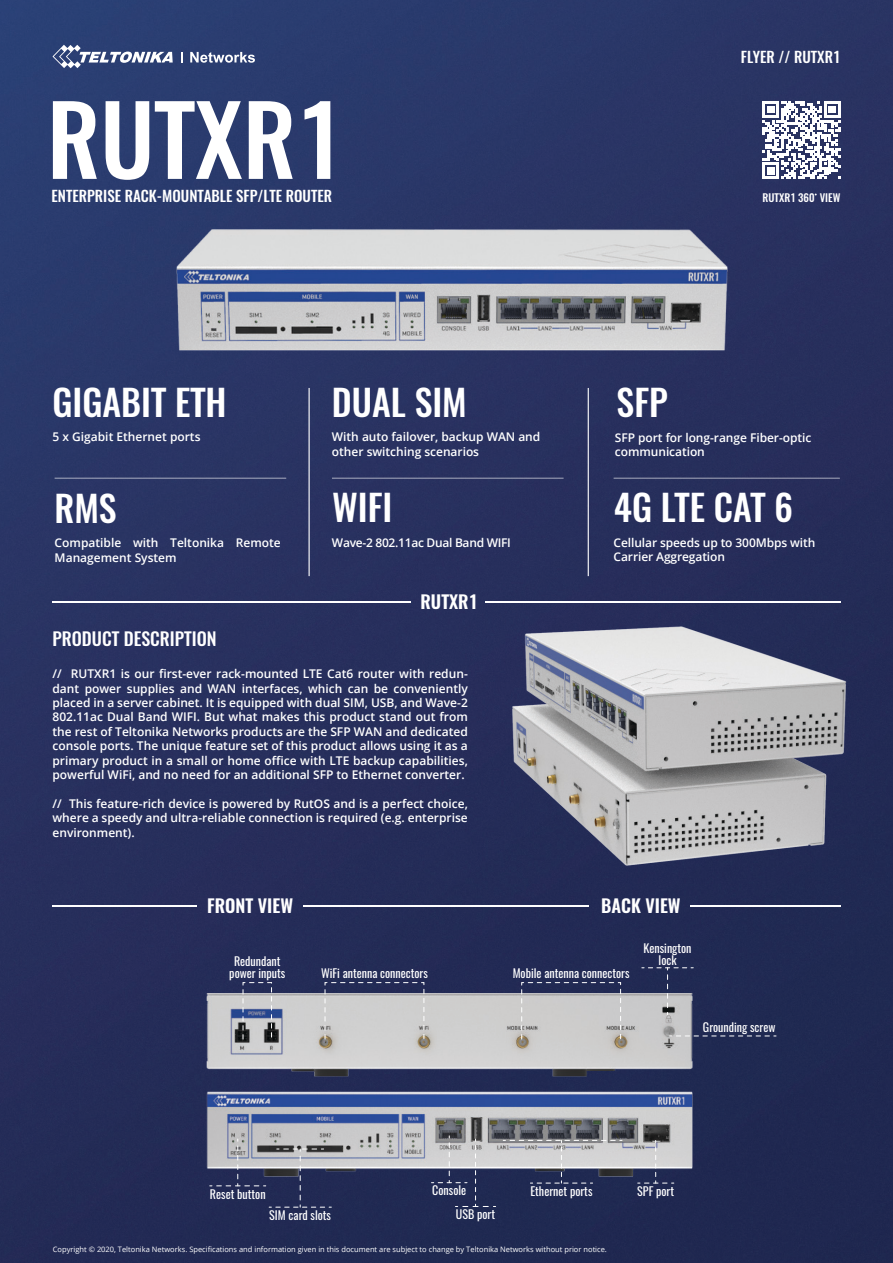
<style>
.page{position:relative;width:893px;height:1263px;background:#fff}
.page>*{position:absolute;margin:0;border:0;box-sizing:border-box;transform-origin:0 0}
.t1{font:500 96px "Oswald";color:#fff}
.t2{font:500 36px "Oswald";color:#fff}
.t3{font:600 18px "Oswald";color:#fff}
.t4{font:500 18px "Oswald";color:#fff}
.t5{font:500 15px "Oswald";color:#fff}
.t6{font:600 12px/14.4px "Open Sans";color:#fff}
.t7{font:12px/12px "Oswald";color:#fff;text-align:center}
.t8{font:600 12px "Open Sans";letter-spacing:-.025em;color:#fff}
.t9{font:500 10.65px "Oswald";color:#fff}
.t10{font:7.5px "Open Sans";color:#fff}
</style>
<div class="page">
<img style="left:0;top:0;width:893px;height:1263px">
<hr style="left:52px;top:906px;width:145px;height:1px;background:#fff">
<svg style="left:53px;top:45px;width:120px;height:23px"></svg>
<svg style="left:181px;top:52px;width:2px;height:11px"></svg>
<svg style="left:190px;top:52px;width:65px;height:11px"></svg>
<hr style="left:588px;top:388px;width:1px;height:188px;background:#fff">
<hr style="left:309px;top:388px;width:1px;height:188px;background:#fff">
<hr style="left:332px;top:478px;width:232px;height:1px;background:#fff">
<hr style="left:55px;top:478px;width:231px;height:1px;background:#fff">
<hr style="left:614px;top:478px;width:226px;height:1px;background:#fff">
<hr style="left:52px;top:601px;width:359px;height:1px;background:#fff">
<svg style="left:763px;top:101px;width:77px;height:78px"></svg>
<img style="left:217px;top:515px;width:676px;height:521px">
<img style="left:184px;top:980px;width:529px;height:109px">
<img style="left:197px;top:1070px;width:505px;height:130px">
<img style="left:160px;top:212px;width:592px;height:159px">
<svg style="left:210px;top:1139px;width:121px;height:69px;background:#63677f"></svg>
<svg style="left:431px;top:1136px;width:65px;height:71px;background:#6d7288"></svg>
<svg style="left:503px;top:1140px;width:119px;height:44px;background:#9295a2"></svg>
<svg style="left:638px;top:1140px;width:36px;height:44px;background:#9295a4"></svg>
<svg style="left:670px;top:1035px;width:106px;height:1px"></svg>
<svg style="left:642px;top:967px;width:51px;height:47px;background:#676c83"></svg>
<div style="left:243px;top:982px;width:29px;height:57px;border:1px dashed #fff"></div>
<div style="left:325px;top:982px;width:99px;height:57px;border:1px dashed #fff"></div>
<div style="left:521px;top:982px;width:100px;height:57px;border:1px dashed #fff"></div>
<p class="t5" style="left:741px;top:46px;width:101px">FLYER // RUTXR1</p>
<h1 class="t1" style="left:47px;top:73px;width:299px">RUTXR1</h1>
<p class="t5" style="left:52px;top:186px;width:282px">ENTERPRISE RACK-MOUNTABLE SFP/LTE ROUTER</p>
<p class="t9" style="left:762px;top:190px;width:79px">RUTXR1 360 VIEW</p>
<h2 class="t2" style="left:52px;top:377px;width:176px">GIGABIT ETH</h2>
<h2 class="t2" style="left:332px;top:377px;width:136px">DUAL SIM</h2>
<h2 class="t2" style="left:617px;top:377px;width:53px">SFP</h2>
<p class="t6" style="left:52px;top:429px;width:150px">5 x Gigabit Ethernet ports</p>
<p class="t6" style="left:332px;top:430px;width:210px">With auto failover, backup WAN and other switching scenarios</p>
<p class="t6" style="left:615px;top:430px;width:198px">SFP port for long-range Fiber-optic communication</p>
<h2 class="t2" style="left:55px;top:483px;width:64px">RMS</h2>
<h2 class="t2" style="left:332px;top:483px;width:62px">WIFI</h2>
<h2 class="t2" style="left:614px;top:483px;width:181px">4G LTE CAT 6</h2>
<p class="t6" style="left:55px;top:535px;width:228px">Compatible with Teltonika Remote<br>Management System</p>
<p class="t8" style="left:332px;top:534px;width:180px">Wave-2 802.11ac Dual Band WIFI</p>
<p class="t6" style="left:614px;top:535px;width:203px">Cellular speeds up to 300Mbps with<br>Carrier Aggregation</p>
<h3 class="t3" style="left:421px;top:589px;width:59px">RUTXR1</h3>
<h3 class="t4" style="left:53px;top:626px;width:166px">PRODUCT DESCRIPTION</h3>
<p class="t6" style="left:52px;top:666px;width:417px;text-align:justify">// RUTXR1 is our first-ever rack-mounted LTE Cat6 router with redun&shy;dant power supplies and WAN interfaces, which can be conveniently placed in a server cabinet. It is equipped with dual SIM, USB, and Wave-2<br>802.11ac Dual Band WIFI. But what makes this product stand out from the rest of Teltonika Networks products are the SFP WAN and dedicated console ports. The unique feature set of this product allows using it as a primary product in a small or home office with LTE backup capabilities, powerful WiFi, and no need for an additional SFP to Ethernet converter.</p>
<p class="t6" style="left:52px;top:796px;width:417px;text-align:justify">// This feature-rich device is powered by RutOS and is a perfect choice, where a speedy and ultra-reliable connection is required (e.g. enterprise environment).</p>
<h3 class="t3" style="left:207px;top:893px;width:87px">FRONT VIEW</h3>
<h3 class="t3" style="left:601px;top:893px;width:81px">BACK VIEW</h3>
<p class="t7" style="left:229px;top:954px;width:57px">Redundant power inputs</p>
<p class="t7" style="left:321px;top:966px;width:108px">WiFi antenna connectors</p>
<p class="t7" style="left:513px;top:966px;width:118px">Mobile antenna connectors</p>
<p class="t7" style="left:643px;top:941px;width:50px">Kensington lock</p>
<p class="t7" style="left:703px;top:1020px;width:74px">Grounding screw</p>
<p class="t7" style="left:210px;top:1186px;width:57px">Reset button</p>
<p class="t7" style="left:432px;top:1183px;width:35px">Console</p>
<p class="t7" style="left:269px;top:1207px;width:63px">SIM card slots</p>
<p class="t7" style="left:456px;top:1207px;width:41px">USB port</p>
<p class="t7" style="left:530px;top:1183px;width:64px">Ethernet ports</p>
<p class="t7" style="left:637px;top:1183px;width:38px">SPF port</p>
<p class="t10" style="left:53px;top:1244px;width:556px">Copyright © 2020, Teltonika Networks. Specifications and information given in this document are subject to change by Teltonika Networks without prior notice.</p>
</div>
